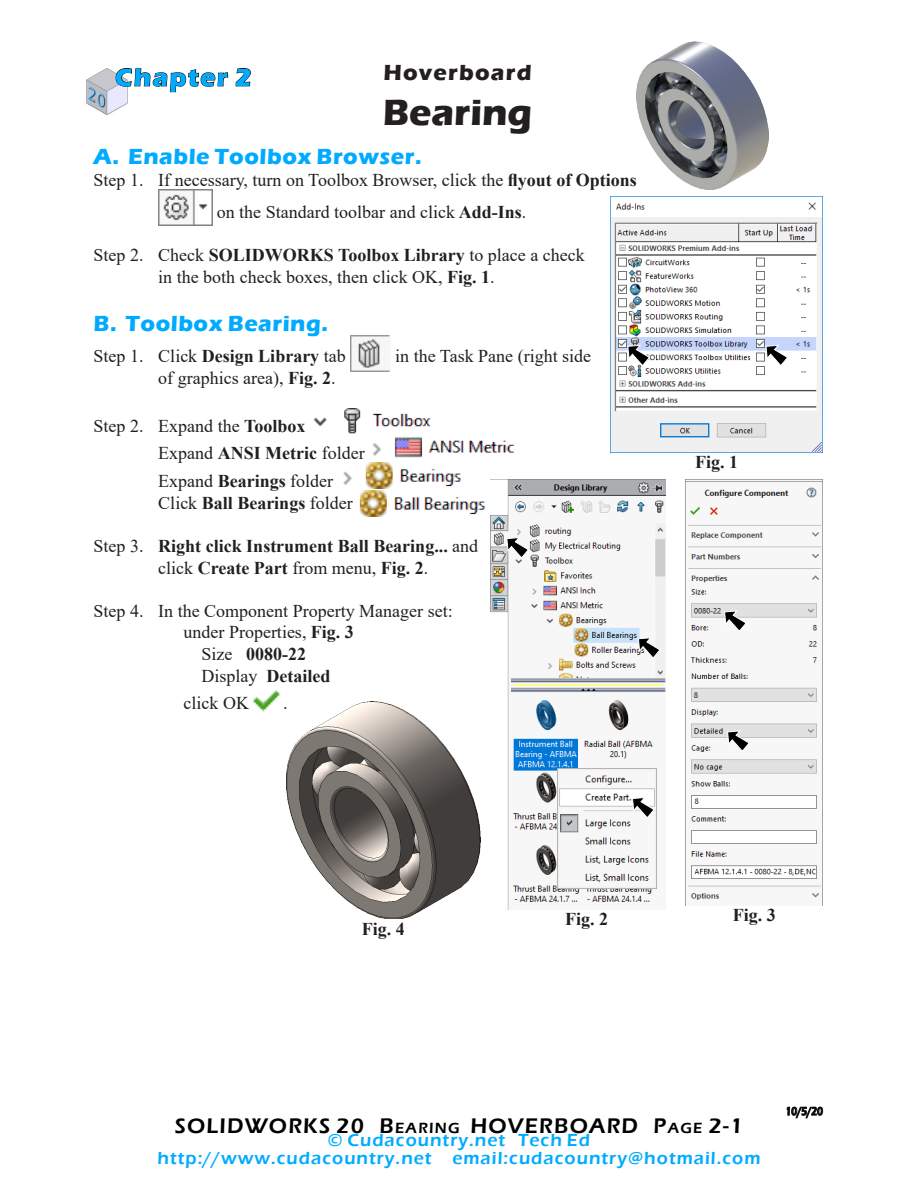
<style>
.page{position:relative;width:918px;height:1188px;background:#fff}
.page>*{position:absolute;margin:0;border:0;box-sizing:border-box;transform-origin:0 0}
.Headline{font:700 37.5px "Eras ITC";color:#231f20}
.Chapter_Number{font:700 25.5px "Eras ITC";letter-spacing:.06em;color:#00abff}
.Subhead_1{font:700 22.5px "Eras ITC";letter-spacing:.025em;color:#00abff}
.Set_of_Chapters{font:700 22.5px "Eras ITC";letter-spacing:.055em;color:#231f20}
.Page_Number{font:600 21.75px "Eras ITC";letter-spacing:.055em;color:#000}
.Body_text{font:18px/27.8px "Times New Roman";color:#231f20}
.Body_text-2{font:700 18px/21.6px "Times New Roman";color:#231f20}
.t1{font:600 18px "Eras ITC";letter-spacing:.055em;color:#00abff}
.Fig_No{font:700 18px "Times New Roman";color:#231f20}
.Date{font:600 12px "Eras ITC";color:#000;scale:.8 1}
.s1{font-size:18.15px}
.s2{font-weight:700}
.s3{font-weight:400}
.s4{font-size:15.15px}
</style>
<div class="page">
<img style="left:158px;top:190px;width:54px;height:36px">
<img style="left:350px;top:335px;width:40px;height:36px">
<img style="left:313px;top:409px;width:118px;height:25px">
<img style="left:372px;top:437px;width:143px;height:21px">
<img style="left:343px;top:463px;width:118px;height:26px">
<img style="left:359px;top:491px;width:126px;height:25px">
<img style="left:253px;top:689px;width:27px;height:23px">
<img style="left:86px;top:68px;width:37px;height:46px">
<svg style="left:115px;top:68px;width:113px;height:38px"></svg>
<svg style="left:235px;top:68px;width:16px;height:19px"></svg>
<svg style="left:786px;top:1106px;width:37px;height:13px"></svg>
<img style="left:286px;top:702px;width:194px;height:217px">
<img style="left:610px;top:197px;width:213px;height:256px">
<svg style="left:627px;top:345px;width:23px;height:21px"></svg>
<svg style="left:766px;top:345px;width:22px;height:21px"></svg>
<img style="left:490px;top:479px;width:176px;height:430px">
<img style="left:558px;top:769px;width:99px;height:120px">
<svg style="left:632px;top:797px;width:23px;height:21px"></svg>
<svg style="left:638px;top:637px;width:23px;height:22px"></svg>
<svg style="left:506px;top:537px;width:23px;height:22px"></svg>
<img style="left:686px;top:479px;width:137px;height:427px">
<svg style="left:727px;top:730px;width:23px;height:22px"></svg>
<svg style="left:724px;top:610px;width:23px;height:22px"></svg>
<img style="left:637px;top:42px;width:132px;height:148px">
<p class="Set_of_Chapters" style="left:383px;top:60px;width:150px">Hoverboard</p>
<p class="Headline" style="left:383px;top:91px;width:151px">Bearing</p>
<p class="Subhead_1" style="left:94px;top:144px;width:330px">A. Enable Toolbox Browser.</p>
<p class="Body_text" style="left:217px;top:163px;width:422px;line-height:32.1px;text-indent:-123px">Step 1. If necessary, turn on Toolbox Browser, <span class="s1">c</span>lick the <span class="s2">flyout of Options </span>on the Standard toolbar and click <span class="s2">Add-Ins</span>.</p>
<p class="Body_text" style="left:158px;top:244px;width:428px;line-height:21.6px;text-indent:-65px">Step 2. Check <span class="s2">SOLIDWORKS Toolbox Library</span> to place a check in the both check boxes, then click OK, <span class="s2">Fig. 1</span>.</p>
<p class="Subhead_1" style="left:94px;top:311px;width:236px">B. Toolbox Bearing.</p>
<p class="Body_text" style="left:94px;top:342px;width:254px">Step 1. Click <span class="s2">Design Library</span> tab</p>
<p class="Body_text" style="left:395px;top:342px;width:197px">in the Task Pane (right side</p>
<p class="Body_text" style="left:158px;top:363px;width:179px">of graphics area), <span class="s2">Fig. 2</span>.</p>
<p class="Body_text" style="left:158px;top:411px;width:208px;text-indent:-65px">Step 2. Expand the <span class="s2">Toolbox<br></span>Expand <span class="s2">ANSI Metric</span> folder<br>Expand <span class="s2">Bearings</span> folder</p>
<p class="Body_text-2" style="left:158px;top:492px;width:196px"><span class="s3">Click</span> Ball Bearings <span class="s3">folder</span></p>
<p class="Body_text-2" style="left:158px;top:535px;width:321px;text-indent:-65px"><span class="s3">Step 3.</span> Right click Instrument Ball Bearing... <span class="s3">and click</span> Create Part <span class="s3">from menu,</span> Fig. 2<span class="s3">.</span></p>
<p class="Body_text" style="left:94px;top:596px;width:361px">Step 4. In the Component Property Manager set:</p>
<p class="Body_text" style="left:184px;top:618px;width:172px">under Properties, <span class="s2">Fig. 3</span></p>
<p class="Body_text-2" style="left:202px;top:643px;width:106px"><span class="s3">Size</span> 0080-22</p>
<p class="Body_text-2" style="left:202px;top:664px;width:130px"><span class="s3">Display</span> Detailed</p>
<p class="Body_text" style="left:184px;top:689px;width:67px">click OK</p>
<p class="Body_text" style="left:283px;top:689px;width:6px">.</p>
<p class="Chapter_Number" style="left:115px;top:63px;width:138px">Chapter 2</p>
<p class="Fig_No" style="left:695px;top:449px;width:45px">Fig. 1</p>
<p class="Fig_No" style="left:362px;top:916px;width:45px">Fig. 4</p>
<p class="Fig_No" style="left:565px;top:906px;width:45px">Fig. 2</p>
<p class="Fig_No" style="left:733px;top:902px;width:45px">Fig. 3</p>
<p class="Page_Number" style="left:175px;top:1114px;width:570px">SOLIDWORKS 20 B<span class="s4">EARI NG</span> HOVERBOARD P<span class="s4">AGE</span> 2-1</p>
<p class="t1" style="left:328px;top:1130px;width:264px">© Cudacountry.net Tech Ed</p>
<p class="t1" style="left:158px;top:1148px;width:604px">http://www.cudacountry.net email:cudacountry@hotmail.com</p>
<p class="Date" style="left:785px;top:1104px;width:48px">10/5/20</p>
</div>
